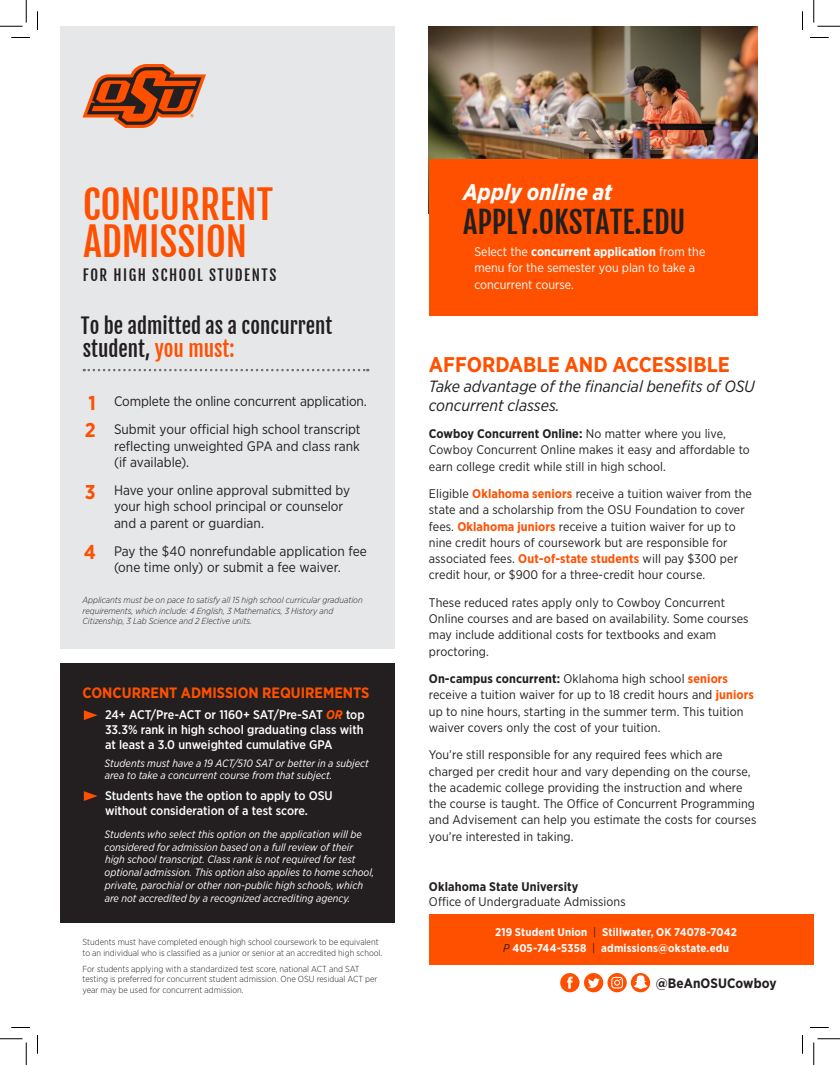
<style>
.page{position:relative;width:840px;height:1065px;background:#fff}
.page>*{position:absolute;margin:0;border:0;box-sizing:border-box;transform-origin:0 0}
.t1{font:38.75px/37.5px "Fjalla One";color:#ff5000}
.t2{font:30px "Fjalla One";color:#231f20}
.t3{font:italic 700 22.5px "Gotham Narrow";color:#fff}
.t4{font:700 21.25px "Gotham Narrow";color:#ff5000}
.t5{font:20.88px/23.6px "Fjalla One";color:#231f20}
.t6{font:700 20px/27.1px "Gotham Narrow";color:#ff5000}
.t7{font:italic 16.25px/18.8px "Gotham Narrow";color:#231f20}
.t8{font:700 15px "Gotham Narrow";color:#ff5000}
.t9{font:15px "Fjalla One";letter-spacing:.1em;color:#231f20}
.t10{font:13.75px/16.5px "Gotham Narrow";color:#231f20}
.t11{font:700 13.62px "Gotham Narrow";letter-spacing:.005em;color:#231f20}
.t12{font:12.5px/16.2px "Gotham Narrow";letter-spacing:.005em;color:#231f20}
.t13{font:500 12.5px/15px "Gotham Narrow";color:#fff;text-align:justify}
.t14{font:12.5px/16.2px "Gotham Narrow";color:#fff}
.t15{font:700 12.5px "Gotham Narrow";letter-spacing:.01em;color:#231f20}
.t16{font:700 11.25px/16.2px "Gotham Narrow";letter-spacing:.015em;color:#fff;text-align:center}
.t17{font:italic 10.62px/12.8px "Gotham Narrow";color:#fff}
.t18{font:300 8.75px/10.5px "Gotham Narrow";color:#231f20}
.t19{font:italic 300 8.75px/10.5px "Gotham Narrow";color:#231f20}
.s1{color:#ff5000}
.s2{font-weight:700;font-style:italic;color:#ff5000}
.s3{font-weight:700}
.s4{font-weight:700;color:#ff5000}
.s5{font-weight:400;color:#231f20}
.s6{font-weight:400;font-style:italic;color:#231f20}
</style>
<div class="page">
<img style="left:429px;top:26px;width:328px;height:133px">
<div style="left:60px;top:26px;width:335px;height:623px;background:#e6e7e9"></div>
<svg style="left:83px;top:64px;width:123px;height:64px"></svg>
<svg style="left:84px;top:369px;width:284px;height:2px"></svg>
<div style="left:429px;top:159px;width:329px;height:156px;background:#ff5000"></div>
<div style="left:429px;top:914px;width:385px;height:51px;background:#ff5000"></div>
<div style="left:60px;top:664px;width:335px;height:259px;background:#231f20"></div>
<svg style="left:560px;top:973px;width:90px;height:19px"></svg>
<svg style="left:84px;top:710px;width:14px;height:10px"></svg>
<svg style="left:84px;top:791px;width:14px;height:10px"></svg>
<svg style="left:11px;top:37px;width:19px;height:1px"></svg>
<svg style="left:810px;top:37px;width:19px;height:1px"></svg>
<svg style="left:11px;top:1027px;width:19px;height:1px"></svg>
<svg style="left:810px;top:1027px;width:19px;height:1px"></svg>
<svg style="left:37px;top:11px;width:1px;height:19px"></svg>
<svg style="left:37px;top:1035px;width:1px;height:19px"></svg>
<svg style="left:802px;top:11px;width:1px;height:19px"></svg>
<svg style="left:802px;top:1035px;width:1px;height:19px"></svg>
<svg style="left:0;top:0;width:27px;height:27px"></svg>
<svg style="left:0;top:1039px;width:27px;height:26px"></svg>
<svg style="left:814px;top:0;width:26px;height:27px"></svg>
<svg style="left:814px;top:1039px;width:26px;height:26px"></svg>
<h1 class="t1" style="left:83px;top:186px;width:192px">CONCURRENT<br>ADMISSION</h1>
<p class="t9" style="left:83px;top:266px;width:195px">FOR HIGH SCHOOL STUDENTS</p>
<h3 class="t5" style="left:81px;top:314px;width:253px">To be admitted as a concurrent student, <span class="s1">you must:</span></h3>
<h3 class="t6" style="left:85px;top:389px;width:12px">1<br>2</h3>
<p class="t10" style="left:114px;top:387px;width:254px;line-height:27.8px">Complete the online concurrent application.<br>Submit your official high school transcript</p>
<p class="t10" style="left:114px;top:437px;width:248px">reflecting unweighted GPA and class rank (if available).</p>
<p class="t10" style="left:114px;top:481px;width:238px">Have your online approval submitted by your high school principal or counselor and a parent or guardian.</p>
<p class="t10" style="left:114px;top:542px;width:254px">Pay the $40 nonrefundable application fee (one time only) or submit a fee waiver.</p>
<h3 class="t6" style="left:85px;top:478px;width:12px">3</h3>
<h3 class="t6" style="left:84px;top:539px;width:14px">4</h3>
<p class="t19" style="left:82px;top:595px;width:282px">Applicants must be on pace to satisfy all 15 high school curricular graduation requirements, which include: 4 English, 3 Mathematics, 3 History and<br>Citizenship, 3 Lab Science and 2 Elective units.</p>
<p class="t8" style="left:82px;top:683px;width:289px">CONCURRENT ADMISSION REQUIREMENTS</p>
<p class="t13" style="left:105px;top:707px;width:261px">24+ ACT/Pre-ACT or 1160+ SAT/Pre-SAT <span class="s2">OR</span> top 33.3% rank in high school graduating class with at least a 3.0 unweighted cumulative GPA</p>
<p class="t17" style="left:105px;top:756px;width:266px">Students must have a 19 ACT/510 SAT or better in a subject area to take a concurrent course from that subject.</p>
<p class="t13" style="left:105px;top:788px;width:229px">Students have the option to apply to OSU without consideration of a test score.</p>
<p class="t17" style="left:105px;top:828px;width:271px">Students who select this option on the application will be considered for admission based on a full review of their high school transcript. Class rank is not required for test optional admission. This option also applies to home school, private, parochial or other non-public high schools, which are not accredited by a recognized accrediting agency.</p>
<p class="t18" style="left:82px;top:937px;width:301px">Students must have completed enough high school coursework to be equivalent to an individual who is classified as a junior or senior at an accredited high school.</p>
<p class="t18" style="left:82px;top:963px;width:297px">For students applying with a standardized test score, national ACT and SAT testing is preferred for concurrent student admission. One OSU residual ACT per year may be used for concurrent admission.</p>
<h3 class="t3" style="left:463px;top:178px;width:151px">Apply online at</h3>
<h2 class="t2" style="left:463px;top:204px;width:224px">APPLY.OKSTATE.EDU</h2>
<p class="t14" style="left:474px;top:243px;width:232px">Select the <span class="s3">concurrent application</span> from the menu for the semester you plan to take a concurrent course.</p>
<h3 class="t4" style="left:429px;top:351px;width:303px">AFFORDABLE AND ACCESSIBLE</h3>
<h3 class="t7" style="left:429px;top:377px;width:327px">Take advantage of the financial benefits of OSU concurrent classes.</h3>
<p class="t12" style="left:429px;top:425px;width:322px"><span class="s3">Cowboy Concurrent Online:</span> No matter where you live,<br>Cowboy Concurrent Online makes it easy and affordable to earn college credit while still in high school.</p>
<p class="t12" style="left:429px;top:485px;width:325px">Eligible <span class="s4">Oklahoma seniors</span> receive a tuition waiver from the state and a scholarship from the OSU Foundation to cover fees. <span class="s4">Oklahoma juniors</span> receive a tuition waiver for up to nine credit hours of coursework but are responsible for associated fees. <span class="s4">Out-of-state students</span> will pay $300 per credit hour, or $900 for a three-credit hour course.</p>
<p class="t12" style="left:429px;top:594px;width:321px">These reduced rates apply only to Cowboy Concurrent Online courses and are based on availability. Some courses may include additional costs for textbooks and exam proctoring.</p>
<p class="t12" style="left:429px;top:670px;width:326px"><span class="s3">On-campus concurrent:</span> Oklahoma high school <span class="s4">seniors </span>receive a tuition waiver for up to 18 credit hours and <span class="s4">juniors </span>up to nine hours, starting in the summer term. This tuition waiver covers only the cost of your tuition.</p>
<p class="t12" style="left:429px;top:747px;width:329px">You’re still responsible for any required fees which are charged per credit hour and vary depending on the course, the academic college providing the instruction and where the course is taught. The Office of Concurrent Programming and Advisement can help you estimate the costs for courses you’re interested in taking.</p>
<p class="t15" style="left:429px;top:879px;width:151px">Oklahoma State University</p>
<p class="t12" style="left:429px;top:894px;width:198px">Office of Undergraduate Admissions</p>
<p class="t16" style="left:495px;top:924px;width:243px">219 Student Union <span class="s5">|</span> Stillwater, OK 74078-7042<br><span class="s6">P</span> 405-744-5358 <span class="s5">|</span> admissions@okstate.edu</p>
<p class="t11" style="left:656px;top:975px;width:122px">@BeAnOSUCowboy</p>
</div>
